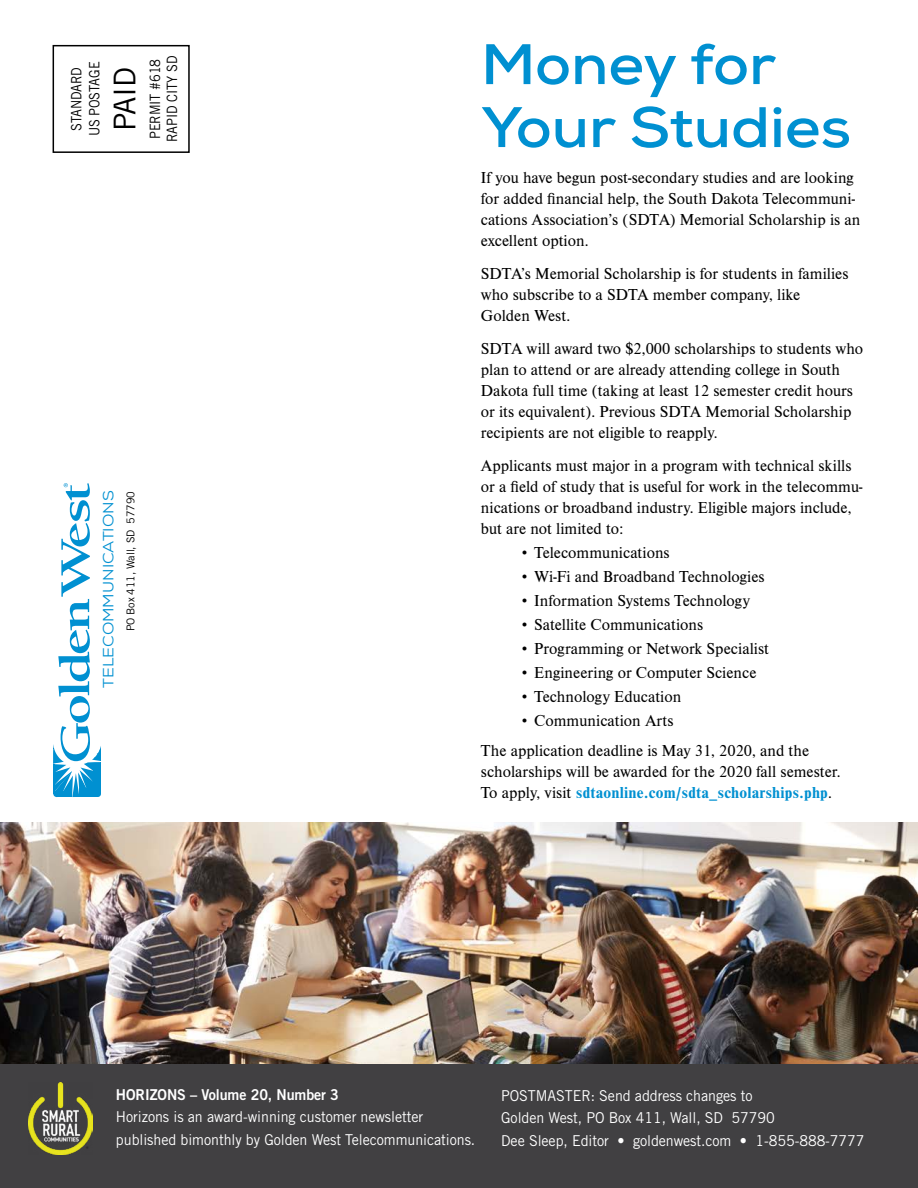
<style>
.page{position:relative;width:918px;height:1188px;background:#fff}
.page>*{position:absolute;margin:0;border:0;box-sizing:border-box;transform-origin:0 0}
.t1{font:700 57px/63px "Nexa";color:#0090d1;scale:1.07 1}
.t2{font:30px "Trade Gothic LT Pro";color:#000}
.t3{font:16.5px/21px "Nimbus Rom D";color:#000}
.t4{font:15px/22.5px "Trade Gothic LT Pro";letter-spacing:-.005em;color:#fff;scale:.95 1}
.t5{font:15px "Trade Gothic LT Pro Bd 2";letter-spacing:-.005em;color:#fff;scale:.95 1}
.t6{font:14.85px "Nexa";color:#0090d1;scale:1.11 1}
.t7{font:14.25px/18px "Trade Gothic LT Pro";letter-spacing:-.01em;color:#000;text-align:center;scale:.9 1}
.t8{font:10.8px "Trade Gothic LT Pro";letter-spacing:-.015em;color:#000}
.s1{font-weight:700;color:#0090d1}
</style>
<div class="page">
<div style="left:0;top:1045px;width:918px;height:143px;background:#414042"></div>
<div style="left:53px;top:45px;width:137px;height:108px;border:2px solid #000"></div>
<svg style="left:53px;top:483px;width:48px;height:314px"></svg>
<img style="left:0;top:822px;width:918px;height:241px">
<img style="left:29px;top:1082px;width:64px;height:73px">
<p class="t7" style="left:67px;top:136px;width:85px;rotate:-90deg">STANDARD<br>US POSTAGE</p>
<h2 class="t2" style="left:107px;top:131px;width:66px;rotate:-90deg">PAID</h2>
<p class="t7" style="left:146px;top:142px;width:97px;line-height:17.1px;text-align:left;rotate:-90deg">PERMIT #618<br>RAPID CITY SD</p>
<p class="t6" style="left:99px;top:688px;width:179px;rotate:-90deg">TELECOMMUNICATIONS</p>
<p class="t8" style="left:124px;top:631px;width:141px;rotate:-90deg">PO Box 411, Wall, SD 57790</p>
<h1 class="t1" style="left:481px;top:33px;width:347px">Money for<br>Your Studies</h1>
<p class="t3" style="left:481px;top:167px;width:381px">If you have begun post-secondary studies and are looking for added financial help, the South Dakota Telecommuni&shy;cations Association’s (SDTA) Memorial Scholarship is an excellent option.</p>
<p class="t3" style="left:481px;top:263px;width:369px">SDTA’s Memorial Scholarship is for students in families who subscribe to a SDTA member company, like<br>Golden West.</p>
<p class="t3" style="left:481px;top:338px;width:384px">SDTA will award two $2,000 scholarships to students who plan to attend or are already attending college in South Dakota full time (taking at least 12 semester credit hours or its equivalent). Previous SDTA Memorial Scholarship recipients are not eligible to reapply.</p>
<p class="t3" style="left:481px;top:455px;width:383px">Applicants must major in a program with technical skills or a field of study that is useful for work in the telecommu&shy;nications or broadband industry. Eligible majors include, but are not limited to:</p>
<p class="t3" style="left:519px;top:541px;width:152px">• Telecommunications</p>
<p class="t3" style="left:519px;top:565px;width:247px">• Wi-Fi and Broadband Technologies</p>
<p class="t3" style="left:519px;top:589px;width:232px">• Information Systems Technology</p>
<p class="t3" style="left:519px;top:613px;width:186px">• Satellite Communications</p>
<p class="t3" style="left:519px;top:637px;width:251px">• Programming or Network Specialist</p>
<p class="t3" style="left:519px;top:661px;width:239px">• Engineering or Computer Science</p>
<p class="t3" style="left:519px;top:685px;width:164px">• Technology Education</p>
<p class="t3" style="left:519px;top:709px;width:156px">• Communication Arts</p>
<p class="t3" style="left:481px;top:740px;width:361px">The application deadline is May 31, 2020, and the scholarships will be awarded for the 2020 fall semester.<br>To apply, visit <span class="s1">sdtaonline.com/sdta_scholarships.php</span>.</p>
<p class="t5" style="left:116px;top:1085px;width:236px">HORIZONS – Volume 20, Number 3</p>
<p class="t4" style="left:116px;top:1106px;width:380px">Horizons is an award-winning customer newsletter published bimonthly by Golden West Telecommunications.</p>
<p class="t4" style="left:501px;top:1084px;width:384px">POSTMASTER: Send address changes to<br>Golden West, PO Box 411, Wall, SD 57790<br>Dee Sleep, Editor • goldenwest.com • 1-855-888-7777</p>
</div>
